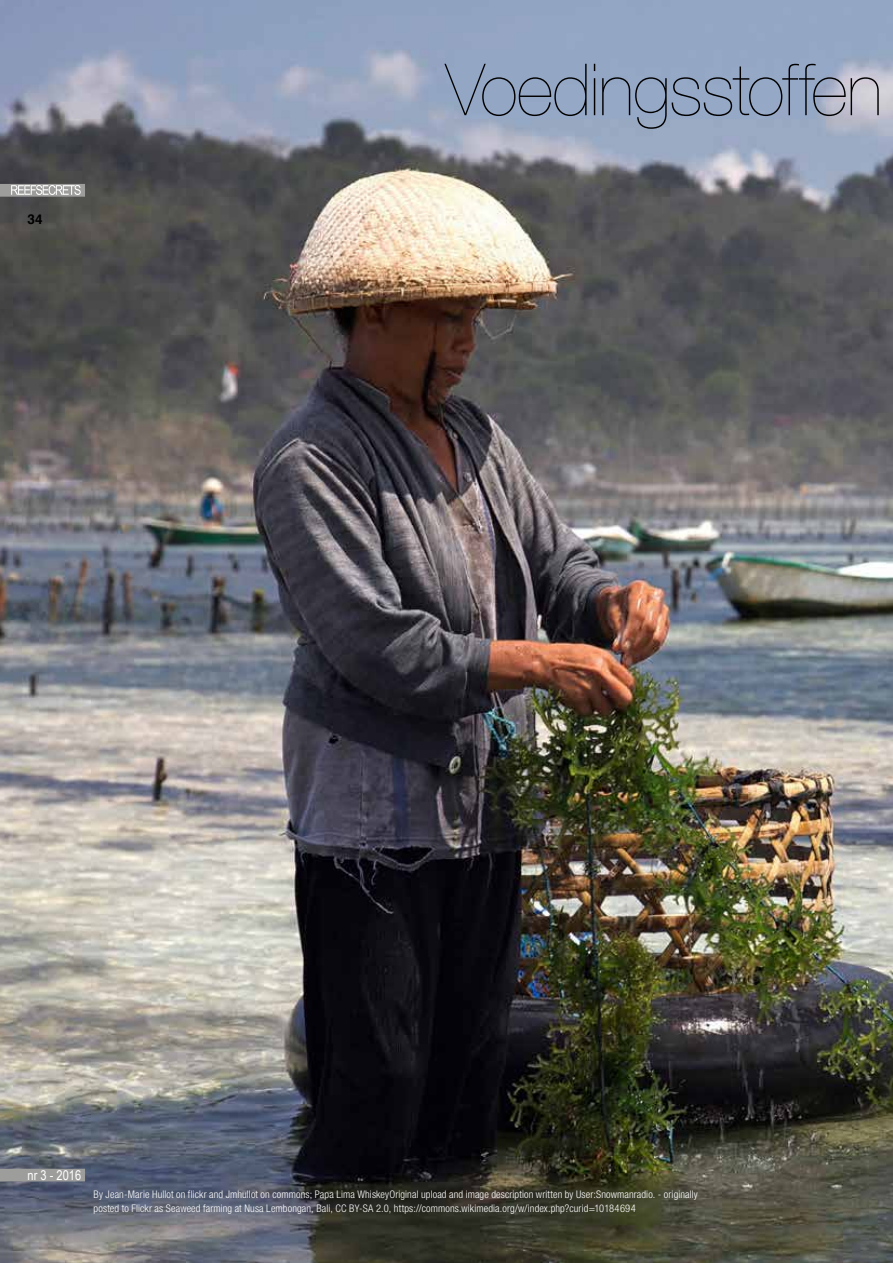
<style>
.page{position:relative;width:893px;height:1263px;background:#fff}
.page>*{position:absolute;margin:0;border:0;box-sizing:border-box;transform-origin:0 0}
.t1{font:200 72px "Helvetica Neue LT Std";letter-spacing:-.015em;color:#000}
.t2{font:13.5px "Arial Narrow";color:#fff}
.t3{font:700 13.5px "Helvetica";color:#000}
.t4{font:300 condensed 10.5px/13.5px "Helvetica Neue LT Std";letter-spacing:.015em;color:#fff}
</style>
<div class="page">
<img style="left:0;top:0;width:893px;height:1263px">
<div style="left:0;top:1169px;width:85px;height:12px;background:#9d9d9c"></div>
<div style="left:0;top:184px;width:85px;height:13px;background:#9d9d9c"></div>
<svg style="left:11px;top:185px;width:70px;height:10px"></svg>
<p class="t3" style="left:28px;top:211px;width:17px">34</p>
<h1 class="t1" style="left:446px;top:48px;width:438px">Voedingsstoffen</h1>
<p class="t2" style="left:28px;top:1165px;width:55px">nr 3 - 2016</p>
<p class="t4" style="left:94px;top:1187px;width:606px">By Jean-Marie Hullot on flickr and Jmhullot on commons; Papa Lima WhiskeyOriginal upload and image description written by User:Snowmanradio. - originally posted to Flickr as Seaweed farming at Nusa Lembongan, Bali, CC BY-SA 2.0, https://commons.wikimedia.org/w/index.php?curid=10184694</p>
</div>
